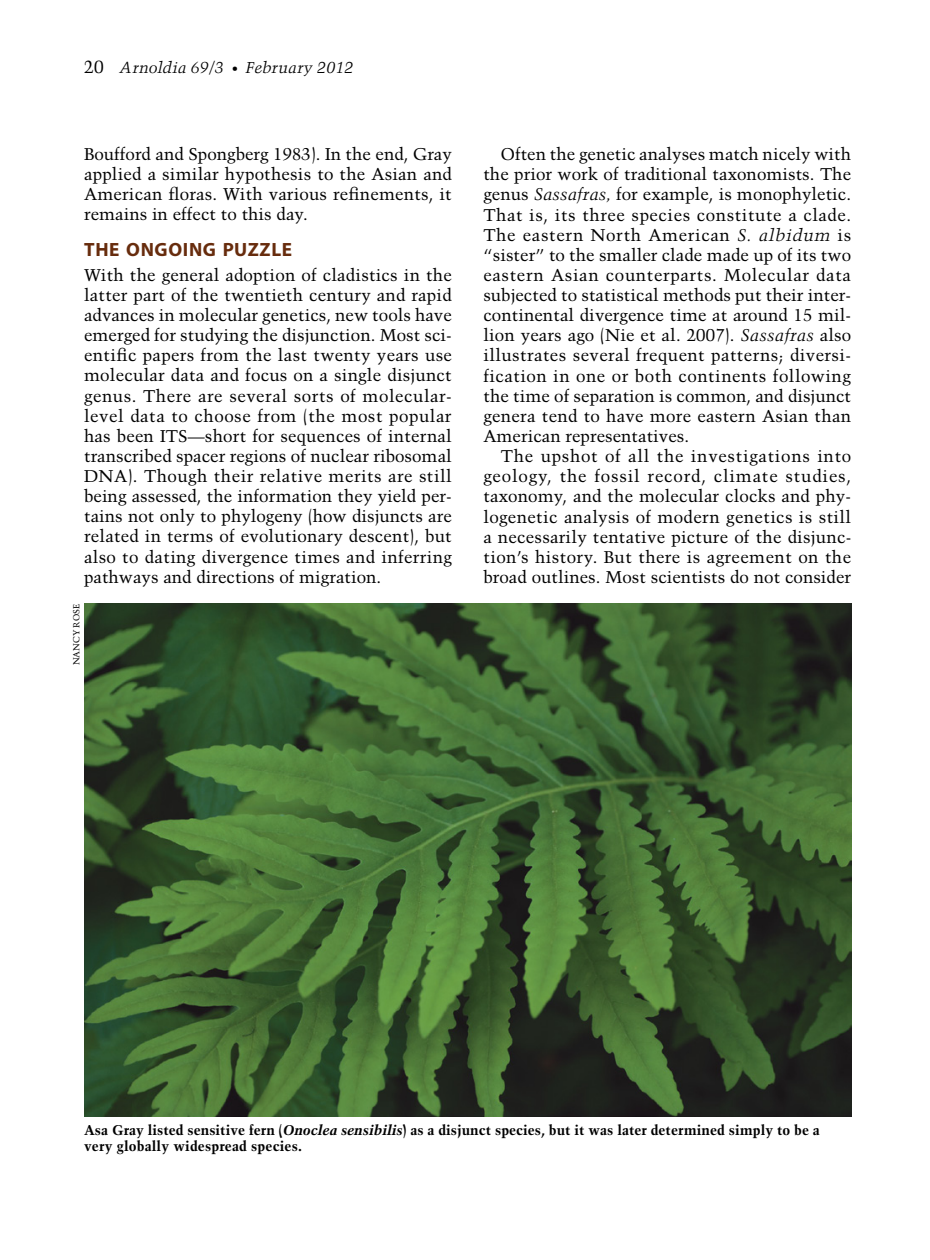
<style>
.page{position:relative;width:930px;height:1260px;background:#fff}
.page>*{position:absolute;margin:0;border:0;box-sizing:border-box;transform-origin:0 0}
.t1{font:700 19.25px "Myriad Pro";letter-spacing:.035em;color:#672c0d}
.t2{font:16.97px/20.1px "Trump Mediaeval";color:#000;text-align:justify}
.t3{font:italic 15.75px "Trump Mediaeval";letter-spacing:.01em;color:#000}
.t4{font:700 14px/16.6px "Trump Mediaeval";color:#000}
.t5{font:8.75px "Trump Mediaeval";color:#000}
.s1{font-style:normal;font-size:17.5px}
.s2{font-size:12.25px}
.s3{font-style:italic}
</style>
<div class="page">
<img style="left:84px;top:604px;width:766px;height:512px">
<p class="t3" style="left:84px;top:58px;width:270px"><span class="s1">20</span> Arnoldia 69/3 <span class="s2">•</span> February 2012</p>
<p class="t2" style="left:84px;top:144px;width:369px">Boufford and Spongberg 1983). In the end, Gray applied a similar hypothesis to the Asian and American floras. With various refinements, it remains in effect to this day.</p>
<p class="t1" style="left:84px;top:237px;width:198px">THE ONGOING PUZZLE</p>
<p class="t2" style="left:84px;top:265px;width:369px">With the general adoption of cladistics in the latter part of the twentieth century and rapid advances in molecular genetics, new tools have emerged for studying the disjunction. Most sci&shy;entific papers from the last twenty years use molecular data and focus on a single disjunct genus. There are several sorts of molecular&shy;level data to choose from (the most popular has been ITS—short for sequences of internal transcribed spacer regions of nuclear ribosomal DNA). Though their relative merits are still being assessed, the information they yield per&shy;tains not only to phylogeny (how disjuncts are related in terms of evolutionary descent), but also to dating divergence times and inferring pathways and directions of migration.</p>
<p class="t5" style="left:71px;top:665px;width:63px;rotate:-90deg">Nancy Rose</p>
<p class="t2" style="left:483px;top:144px;width:369px;text-indent:18px">Often the genetic analyses match nicely with the prior work of traditional taxonomists. The genus <span class="s3">Sassafras,</span> for example, is monophyletic.<br>That is, its three species constitute a clade.<br>The eastern North American <span class="s3">S. albidum</span> is “sister” to the smaller clade made up of its two eastern Asian counterparts. Molecular data subjected to statistical methods put their inter&shy;continental divergence time at around 15 mil&shy;lion years ago (Nie et al. 2007). <span class="s3">Sassafras</span> also illustrates several frequent patterns; diversi&shy;fication in one or both continents following the time of separation is common, and disjunct genera tend to have more eastern Asian than American representatives.</p>
<p class="t2" style="left:483px;top:446px;width:369px;text-indent:18px">The upshot of all the investigations into geology, the fossil record, climate studies, taxonomy, and the molecular clocks and phy&shy;logenetic analysis of modern genetics is still a necessarily tentative picture of the disjunc&shy;tion’s history. But there is agreement on the broad outlines. Most scientists do not consider</p>
<p class="t4" style="left:84px;top:1121px;width:737px">Asa Gray listed sensitive fern (<span class="s3">Onoclea sensibilis</span>) as a disjunct species, but it was later determined simply to be a very globally widespread species.</p>
</div>
